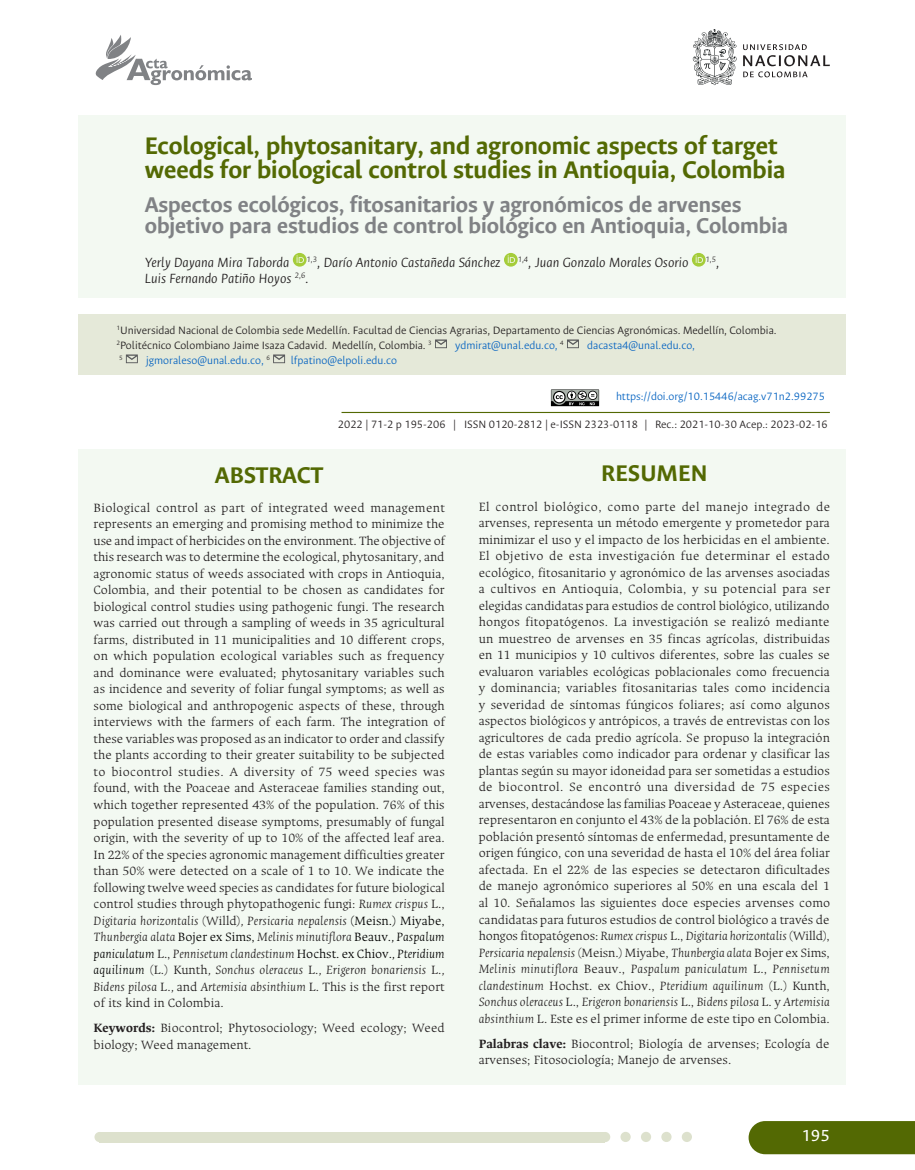
<style>
.page{position:relative;width:915px;height:1170px;background:#fff}
.page>*{position:absolute;margin:0;border:0;box-sizing:border-box;transform-origin:0 0}
.Titulo{font:700 27px/24px "Ancizar Sans";color:#536903}
.Subtitulo{font:700 25.5px "Ancizar Sans";color:#536903}
.Titulo_gris{font:700 24px/21px "Ancizar Sans";color:#808285}
.t1{font:18px "Ancizar Sans";color:#fff}
.credito_ok{font:italic 300 15px/16.5px "Ancizar Sans";color:#231f20}
.Resumen{font:300 13.5px/16.5px "Ancizar Serif";color:#231f20;text-align:justify}
.Abstarct{font:300 13.5px/16.5px "Ancizar Serif";color:#231f20;text-align:justify}
.Credito_llamada{font:300 12px/15px "Ancizar Sans";color:#231f20}
.Credito_llamada-2{font:300 12px "Ancizar Sans";color:#0563c1}
.ISSN{font:300 12px "Ancizar Sans";color:#231f20}
.Rec{font:300 12px "Ancizar Sans";color:#231f20}
.Credito_llamada-3{font:300 7.05px "Ancizar Sans";color:#231f20}
.s1{font-style:italic}
.s2{color:#000}
.s3{font-style:italic;color:#000}
.s4{font-weight:700}
</style>
<div class="page">
<div style="left:748px;top:1121px;width:166px;height:33px;background:#536903"></div>
<div style="left:99px;top:1131px;width:506px;height:10px;background:#dde1cd"></div>
<div style="left:620px;top:1131px;width:10px;height:10px;background:#dde1cd;border-radius:50%"></div>
<div style="left:661px;top:1131px;width:10px;height:10px;background:#dde1cd;border-radius:50%"></div>
<div style="left:640px;top:1131px;width:11px;height:10px;background:#dde1cd;border-radius:50%"></div>
<div style="left:681px;top:1131px;width:10px;height:10px;background:#dde1cd;border-radius:50%"></div>
<div style="left:600px;top:1131px;width:10px;height:10px;background:#dde1cd;border-radius:50%"></div>
<div style="left:94px;top:1131px;width:11px;height:10px;background:#dde1cd;border-radius:50%"></div>
<div style="left:78px;top:115px;width:767px;height:182px;background:#f3f9f2"></div>
<div style="left:78px;top:449px;width:767px;height:635px;background:#f3f9f2"></div>
<div style="left:78px;top:314px;width:767px;height:60px;background:#e5e9d9"></div>
<hr style="left:341px;top:412px;width:488px;height:1px;background:#536903">
<svg style="left:293px;top:253px;width:13px;height:13px"></svg>
<svg style="left:504px;top:253px;width:13px;height:13px"></svg>
<svg style="left:691px;top:253px;width:14px;height:13px"></svg>
<svg style="left:435px;top:339px;width:12px;height:9px"></svg>
<svg style="left:567px;top:339px;width:11px;height:9px"></svg>
<svg style="left:126px;top:354px;width:12px;height:9px"></svg>
<svg style="left:273px;top:354px;width:12px;height:9px"></svg>
<svg style="left:550px;top:389px;width:49px;height:17px"></svg>
<svg style="left:743px;top:44px;width:86px;height:33px"></svg>
<svg style="left:692px;top:29px;width:44px;height:56px"></svg>
<svg style="left:95px;top:35px;width:157px;height:50px"></svg>
<p class="Titulo" style="left:145px;top:134px;width:642px">Ecological, phytosanitary, and agronomic aspects of target weeds for biological control studies in Antioquia, Colombia</p>
<p class="Titulo_gris" style="left:145px;top:194px;width:644px">Aspectos ecológicos, fitosanitarios y agronómicos de arvenses objetivo para estudios de control biológico en Antioquia, Colombia</p>
<p class="credito_ok" style="left:145px;top:254px;width:576px">Yerly Dayana Mira Taborda <sup>1,3</sup>, Darío Antonio Castañeda Sánchez <sup>1,4</sup>, Juan Gonzalo Morales Osorio <sup>1,5</sup>,<br>Luis Fernando Patiño Hoyos <sup>2,6</sup>.</p>
<p class="Credito_llamada" style="left:117px;top:322px;width:661px"><sup>1</sup>Universidad Nacional de Colombia sede Medellín. Facultad de Ciencias Agrarias, Departamento de Ciencias Agronómicas. Medellín, Colombia.<br><sup>2</sup>Politécnico Colombiano Jaime Isaza Cadavid. Medellín, Colombia. <sup>3</sup></p>
<p class="Credito_llamada-2" style="left:455px;top:338px;width:110px">ydmirat@unal.edu.co, <sup>4</sup></p>
<p class="Credito_llamada-2" style="left:587px;top:338px;width:109px">dacasta4@unal.edu.co,</p>
<p class="Credito_llamada-3" style="left:119px;top:353px;width:5px">5</p>
<p class="Credito_llamada-2" style="left:146px;top:353px;width:125px">jgmoraleso@unal.edu.co, <sup>6</sup></p>
<p class="Credito_llamada-2" style="left:290px;top:353px;width:108px">lfpatino@elpoli.edu.co</p>
<p class="Credito_llamada-2" style="left:616px;top:390px;width:210px">https://doi.org/10.15446/acag.v71n2.99275</p>
<p class="ISSN" style="left:338px;top:417px;width:301px">2022 | 71-2 p 195-206 | ISSN 0120-2812 | e-ISSN 2323-0118</p>
<p class="Rec" style="left:644px;top:417px;width:185px">| Rec.: 2021-10-30 Acep.: 2023-02-16</p>
<p class="Subtitulo" style="left:215px;top:460px;width:110px">ABSTRACT</p>
<p class="Abstarct" style="left:94px;top:499px;width:353px">Biological control as part of integrated weed management represents an emerging and promising method to minimize the use and impact of herbicides on the environment. The objective of this research was to determine the ecological, phytosanitary, and agronomic status of weeds associated with crops in Antioquia, Colombia, and their potential to be chosen as candidates for biological control studies using pathogenic fungi. The research was carried out through a sampling of weeds in 35 agricultural farms, distributed in 11 municipalities and 10 different crops, on which population ecological variables such as frequency and dominance were evaluated; phytosanitary variables such as incidence and severity of foliar fungal symptoms; as well as some biological and anthropogenic aspects of these, through interviews with the farmers of each farm. The integration of these variables was proposed as an indicator to order and classify the plants according to their greater suitability to be subjected to biocontrol studies. A diversity of 75 weed species was found, with the Poaceae and Asteraceae families standing out, which together represented 43% of the population. 76% of this population presented disease symptoms, presumably of fungal origin, with the severity of up to 10% of the affected leaf area.<br>In 22% of the species agronomic management difficulties greater than 50% were detected on a scale of 1 to 10. We indicate the following twelve weed species as candidates for future biological control studies through phytopathogenic fungi: <span class="s1">Rumex crispus</span> L., <span class="s1">Digitaria horizontalis</span> (Willd)<span class="s1">, Persicaria nepalensis</span> <span class="s2">(Meisn.) Miyabe, </span><span class="s1">Thunbergia alata</span> <span class="s2">Bojer ex Sims,</span> <span class="s1">Melinis minutiflora</span> <span class="s2">Beauv.</span><span class="s3">, Paspalum paniculatum</span> L., <span class="s1">Pennisetum clandestinum</span> <span class="s2">Hochst. ex Chiov.</span><span class="s3">, Pteridium aquilinum</span> (L.) Kunth<span class="s1">, Sonchus oleraceus</span> L.<span class="s1">, Erigeron bonariensis</span> L.<span class="s1">, Bidens pilosa</span> L.<span class="s1">,</span> and <span class="s1">Artemisia absinthium</span> L. This is the first report of its kind in Colombia.</p>
<p class="Abstarct" style="left:94px;top:1019px;width:352px"><span class="s4">Keywords:</span> Biocontrol; Phytosociology; Weed ecology; Weed biology; Weed management.</p>
<p class="Subtitulo" style="left:601px;top:459px;width:108px">RESUMEN</p>
<p class="Resumen" style="left:478px;top:498px;width:353px">El control biológico, como parte del manejo integrado de arvenses, representa un método emergente y prometedor para minimizar el uso y el impacto de los herbicidas en el ambiente.<br>El objetivo de esta investigación fue determinar el estado ecológico, fitosanitario y agronómico de las arvenses asociadas a cultivos en Antioquia, Colombia, y su potencial para ser elegidas candidatas para estudios de control biológico, utilizando hongos fitopatógenos. La investigación se realizó mediante un muestreo de arvenses en 35 fincas agrícolas, distribuidas en 11 municipios y 10 cultivos diferentes, sobre las cuales se evaluaron variables ecológicas poblacionales como frecuencia y dominancia; variables fitosanitarias tales como incidencia y severidad de síntomas fúngicos foliares; así como algunos aspectos biológicos y antrópicos, a través de entrevistas con los agricultores de cada predio agrícola. Se propuso la integración de estas variables como indicador para ordenar y clasificar las plantas según su mayor idoneidad para ser sometidas a estudios de biocontrol. Se encontró una diversidad de 75 especies arvenses, destacándose las familias Poaceae y Asteraceae, quienes representaron en conjunto el 43% de la población. El 76% de esta población presentó síntomas de enfermedad, presuntamente de origen fúngico, con una severidad de hasta el 10% del área foliar afectada. En el 22% de las especies se detectaron dificultades de manejo agronómico superiores al 50% en una escala del 1 al 10. Señalamos las siguientes doce especies arvenses como candidatas para futuros estudios de control biológico a través de hongos fitopatógenos: <span class="s1">Rumex crispus</span> L., <span class="s1">Digitaria horizontalis</span> (Willd), <span class="s1">Persicaria nepalensis</span> (Meisn.) Miyabe, <span class="s1">Thunbergia alata</span> Bojer ex Sims, <span class="s1">Melinis minutiflora</span> Beauv., <span class="s1">Paspalum paniculatum</span> L., <span class="s1">Pennisetum clandestinum</span> Hochst. ex Chiov., <span class="s1">Pteridium aquilinum</span> (L.) Kunth, <span class="s1">Sonchus oleraceus</span> L., <span class="s1">Erigeron bonariensis</span> L., <span class="s1">Bidens pilosa</span> L. y <span class="s1">Artemisia absinthium</span> L. Este es el primer informe de este tipo en Colombia.</p>
<p class="Resumen" style="left:478px;top:1034px;width:352px"><span class="s4">Palabras clave:</span> Biocontrol; Biología de arvenses; Ecología de arvenses; Fitosociología; Manejo de arvenses.</p>
<h3 class="t1" style="left:801px;top:1125px;width:30px">195</h3>
</div>
